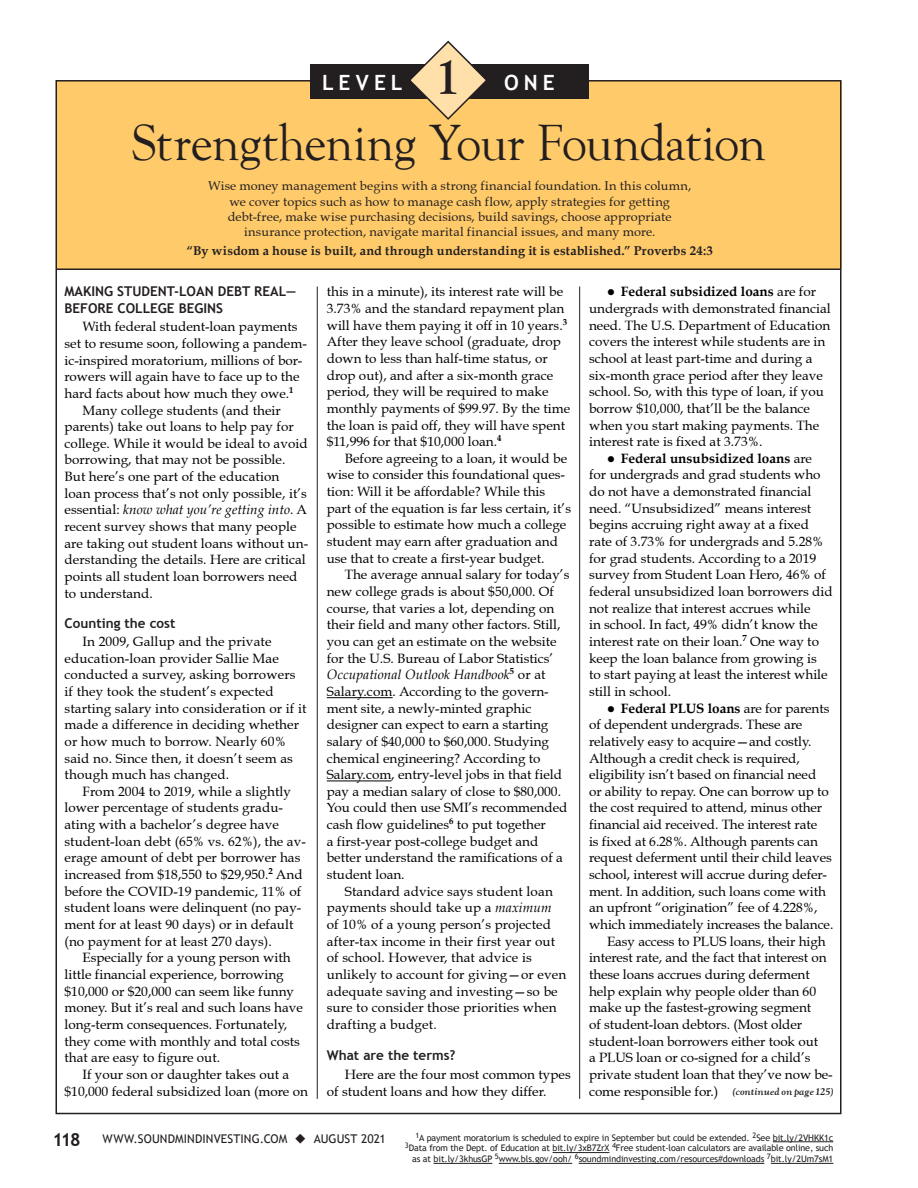
<style>
.page{position:relative;width:918px;height:1188px;background:#fff}
.page>*{position:absolute;margin:0;border:0;box-sizing:border-box;transform-origin:0 0}
.t1{font:45px "Goudy Old Style";letter-spacing:-.03em;color:#231f20}
.t2{font:700 45px "Goudy";color:#231f20}
.t3{font:700 21px "Trebuchet MS";letter-spacing:.235em;color:#fff}
._501_NORM__9___11_1{font:13.5px/16.6px "Book Antiqua";color:#000}
._510_HEADINGS{font:700 13.5px/16.6px "Trebuchet MS";color:#231f20}
._512_Subheads_within{font:700 13.5px "Trebuchet MS";color:#231f20}
.t4{font:12.75px/15.3px "Book Antiqua";letter-spacing:.01em;color:#231f20;text-align:center}
.t5{font:700 12.75px "Book Antiqua";letter-spacing:.015em;color:#231f20}
.t6{font:12px "Trebuchet MS";letter-spacing:.01em;color:#231f20}
.t7{font:9px/10.8px "Trebuchet MS";letter-spacing:-.01em;color:#231f20;text-align:right}
.t8{font:italic 700 9px "Goudy";letter-spacing:-.015em;color:#231f20}
.s1{font-style:italic}
.s2{font-weight:700}
.s3{font-weight:700;font-size:18px}
</style>
<div class="page">
<div style="left:57px;top:81px;width:785px;height:187px;background:#ffca6a"></div>
<div style="left:310px;top:64px;width:279px;height:35px;background:#231f20"></div>
<hr style="left:57px;top:268px;width:783px;height:2px;background:#231f20">
<svg style="left:411px;top:40px;width:75px;height:80px"></svg>
<hr style="left:773px;top:1142px;width:60px;height:1px;background:#231f20">
<hr style="left:553px;top:1152px;width:56px;height:1px;background:#231f20">
<hr style="left:434px;top:1163px;width:58px;height:1px;background:#231f20">
<hr style="left:499px;top:1163px;width:73px;height:1px;background:#231f20">
<hr style="left:579px;top:1163px;width:185px;height:1px;background:#231f20">
<hr style="left:771px;top:1163px;width:62px;height:1px;background:#231f20">
<hr style="left:317px;top:286px;width:1px;height:813px;background:#231f20">
<hr style="left:579px;top:286px;width:1px;height:813px;background:#231f20">
<hr style="left:327px;top:697px;width:66px;height:1px;background:#000">
<hr style="left:327px;top:781px;width:64px;height:1px;background:#000">
<h1 class="t2" style="left:439px;top:44px;width:21px">1</h1>
<h2 class="t3" style="left:322px;top:69px;width:82px">LEVEL</h2>
<h2 class="t3" style="left:504px;top:69px;width:52px">ONE</h2>
<h1 class="t1" style="left:131px;top:114px;width:637px">Strengthening Your Foundation</h1>
<p class="t4" style="left:208px;top:178px;width:485px">Wise money management begins with a strong financial foundation. In this column, we cover topics such as how to manage cash flow, apply strategies for getting debt-free, make wise purchasing decisions, build savings, choose appropriate insurance protection, navigate marital financial issues, and many more.</p>
<p class="t5" style="left:187px;top:242px;width:528px">“By wisdom a house is built, and through understanding it is established.” Proverbs 24:3</p>
<p class="_510_HEADINGS" style="left:64px;top:283px;width:233px">MAKING STUDENT-LOAN DEBT REAL—<br>BEFORE COLLEGE BEGINS</p>
<p class="_501_NORM__9___11_1" style="left:64px;top:318px;width:244px;text-indent:18px">With federal student-loan payments set to resume soon, following a pandem&shy;ic-inspired moratorium, millions of bor&shy;rowers will again have to face up to the hard facts about how much they owe.<sup>1</sup></p>
<p class="_501_NORM__9___11_1" style="left:64px;top:402px;width:245px;text-indent:18px">Many college students (and their parents) take out loans to help pay for college. While it would be ideal to avoid borrowing, that may not be possible.<br>But here’s one part of the education loan process that’s not only possible, it’s essential: <span class="s1">know what you’re getting into</span>. A recent survey shows that many people are taking out student loans without un&shy;derstanding the details. Here are critical points all student loan borrowers need to understand.</p>
<p class="_512_Subheads_within" style="left:64px;top:615px;width:112px">Counting the cost</p>
<p class="_501_NORM__9___11_1" style="left:64px;top:633px;width:244px;text-indent:18px">In 2009, Gallup and the private education-loan provider Sallie Mae conducted a survey, asking borrowers if they took the student’s expected starting salary into consideration or if it made a difference in deciding whether or how much to borrow. Nearly 60% said no. Since then, it doesn’t seem as though much has changed.</p>
<p class="_501_NORM__9___11_1" style="left:64px;top:783px;width:243px;text-indent:18px">From 2004 to 2019, while a slightly lower percentage of students gradu&shy;ating with a bachelor’s degree have student-loan debt (65% vs. 62%), the av&shy;erage amount of debt per borrower has increased from $18,550 to $29,950.<sup>2</sup> And before the COVID-19 pandemic, 11% of student loans were delinquent (no pay&shy;ment for at least 90 days) or in default (no payment for at least 270 days).</p>
<p class="_501_NORM__9___11_1" style="left:64px;top:949px;width:240px;text-indent:18px">Especially for a young person with little financial experience, borrowing $10,000 or $20,000 can seem like funny money. But it’s real and such loans have long-term consequences. Fortunately, they come with monthly and total costs that are easy to figure out.</p>
<p class="_501_NORM__9___11_1" style="left:64px;top:1066px;width:245px;text-align:center">If your son or daughter takes out a $10,000 federal subsidized loan (more on</p>
<p class="_501_NORM__9___11_1" style="left:327px;top:283px;width:245px">this in a minute), its interest rate will be 3.73% and the standard repayment plan will have them paying it off in 10 years.<sup>3<br></sup>After they leave school (graduate, drop down to less than half-time status, or drop out), and after a six-month grace period, they will be required to make monthly payments of $99.97. By the time the loan is paid off, they will have spent $11,996 for that $10,000 loan.<sup>4</sup></p>
<p class="_501_NORM__9___11_1" style="left:327px;top:450px;width:246px;text-indent:18px">Before agreeing to a loan, it would be wise to consider this foundational ques&shy;tion: Will it be affordable? While this part of the equation is far less certain, it’s possible to estimate how much a college student may earn after graduation and use that to create a first-year budget.</p>
<p class="_501_NORM__9___11_1" style="left:327px;top:566px;width:244px;text-indent:18px">The average annual salary for today’s new college grads is about $50,000. Of course, that varies a lot, depending on their field and many other factors. Still, you can get an estimate on the website for the U.S. Bureau of Labor Statistics’ <span class="s1">Occupational Outlook Handbook</span><sup>5</sup> or at Salary.com. According to the govern&shy;ment site, a newly-minted graphic designer can expect to earn a starting salary of $40,000 to $60,000. Studying chemical engineering? According to Salary.com, entry-level jobs in that field pay a median salary of close to $80,000.<br>You could then use SMI’s recommended cash flow guidelines<sup>6</sup> to put together<br>a first-year post-college budget and better understand the ramifications of a student loan.</p>
<p class="_501_NORM__9___11_1" style="left:327px;top:883px;width:241px;text-indent:18px">Standard advice says student loan payments should take up a <span class="s1">maximum </span>of 10% of a young person’s projected after-tax income in their first year out of school. However, that advice is unlikely to account for giving—or even adequate saving and investing—so be sure to consider those priorities when drafting a budget.</p>
<p class="_512_Subheads_within" style="left:327px;top:1047px;width:130px">What are the terms?</p>
<p class="_501_NORM__9___11_1" style="left:327px;top:1066px;width:245px;text-indent:18px">Here are the four most common types of student loans and how they differ.</p>
<p class="_501_NORM__9___11_1" style="left:589px;top:283px;width:243px;text-indent:18px">● <span class="s2">Federal subsidized loans</span> are for undergrads with demonstrated financial need. The U.S. Department of Education covers the interest while students are in school at least part-time and during a six-month grace period after they leave school. So, with this type of loan, if you borrow $10,000, that’ll be the balance when you start making payments. The interest rate is fixed at 3.73%.</p>
<p class="_501_NORM__9___11_1" style="left:589px;top:450px;width:245px;text-indent:18px">● <span class="s2">Federal unsubsidized loans</span> are<br>for undergrads and grad students who do not have a demonstrated financial need. “Unsubsidized” means interest begins accruing right away at a fixed rate of 3.73% for undergrads and 5.28% for grad students. According to a 2019 survey from Student Loan Hero, 46% of federal unsubsidized loan borrowers did not realize that interest accrues while<br>in school. In fact, 49% didn’t know the interest rate on their loan.<sup>7</sup> One way to keep the loan balance from growing is<br>to start paying at least the interest while still in school.</p>
<p class="_501_NORM__9___11_1" style="left:589px;top:700px;width:246px;text-indent:18px">● <span class="s2">Federal PLUS loans</span> are for parents of dependent undergrads. These are relatively easy to acquire—and costly.<br>Although a credit check is required, eligibility isn’t based on financial need<br>or ability to repay. One can borrow up to the cost required to attend, minus other financial aid received. The interest rate<br>is fixed at 6.28%. Although parents can request deferment until their child leaves school, interest will accrue during defer&shy;ment. In addition, such loans come with an upfront “origination” fee of 4.228%, which immediately increases the balance.</p>
<p class="_501_NORM__9___11_1" style="left:589px;top:933px;width:245px;text-indent:18px">Easy access to PLUS loans, their high interest rate, and the fact that interest on these loans accrues during deferment help explain why people older than 60 make up the fastest-growing segment<br>of student-loan debtors. (Most older student-loan borrowers either took out<br>a PLUS loan or co-signed for a child’s private student loan that they’ve now be&shy;come responsible for.)</p>
<p class="t8" style="left:733px;top:1086px;width:102px">(continued on page 125)</p>
<p class="t6" style="left:52px;top:1131px;width:335px"><span class="s3">118</span> WWW.SOUNDMINDINVESTING.COM ◆ AUGUST 2021</p>
<p class="t7" style="left:405px;top:1132px;width:430px"><sup>1</sup>A payment moratorium is scheduled to expire in September but could be extended. <sup>2</sup>See bit.ly/2VHKK1c<br><sup>3</sup>Data from the Dept. of Education at bit.ly/3xB7ZrX <sup>4</sup>Free student-loan calculators are available online, such as at bit.ly/3khusGP <sup>5</sup>www.bls.gov/ooh/ <sup>6</sup>soundmindinvesting.com/resources#downloads <sup>7</sup>bit.ly/2Um7sM1</p>
</div>
